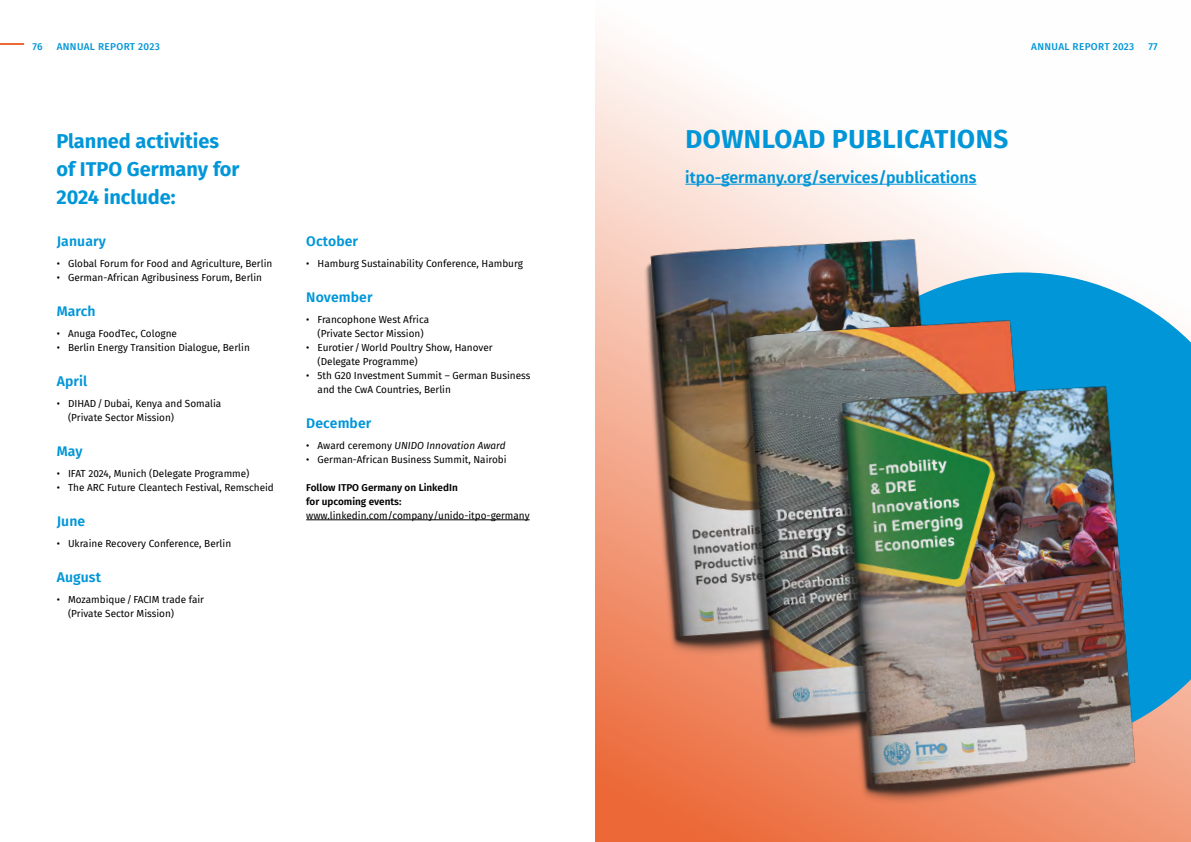
<style>
.page{position:relative;width:1191px;height:842px;background:#fff}
.page>*{position:absolute;margin:0;border:0;box-sizing:border-box;transform-origin:0 0}
.t1{font:700 26px "Fira Sans";letter-spacing:.02em;color:#0096d8}
.t2{font:700 20px/28px "Fira Sans";color:#0096d8}
.t3{font:600 16px "Fira Sans";color:#0096d8}
.t4{font:600 14px "Fira Sans";letter-spacing:.01em;color:#0096d8}
.t5{font:10px/14px "Fira Sans";color:#000}
.t6{font:600 10px/14px "Fira Sans";color:#000}
.t7{font:500 10px "Fira Sans";letter-spacing:.035em;color:#0096d8}
.t8{font:italic 10px "Fira Sans";color:#000}
.s1{font-style:normal}
</style>
<div class="page">
<svg style="left:595px;top:32px;width:596px;height:810px"></svg>
<svg style="left:989px;top:272px;width:202px;height:477px;fill:#0096d8"></svg>
<hr style="left:0;top:43px;width:24px;height:2px;background:#ec6837">
<hr style="left:306px;top:520px;width:223px;height:1px;background:#000">
<img style="left:595px;top:145px;width:394px;height:583px">
<img style="left:727px;top:290px;width:357px;height:515px">
<img style="left:803px;top:292px;width:377px;height:550px">
<p class="t7" style="left:33px;top:38px;width:11px">76</p>
<p class="t7" style="left:57px;top:38px;width:104px">ANNUAL REPORT 2023</p>
<p class="t7" style="left:1031px;top:38px;width:104px">ANNUAL REPORT 2023</p>
<p class="t7" style="left:1148px;top:38px;width:11px">77</p>
<h2 class="t2" style="left:56px;top:126px;width:185px">Planned activities of ITPO Germany for<br>2024 include:</h2>
<h3 class="t4" style="left:57px;top:230px;width:51px">January</h3>
<p class="t5" style="left:57px;top:256px;width:217px">• Global Forum for Food and Agriculture, Berlin</p>
<p class="t5" style="left:57px;top:270px;width:207px">• German-African Agribusiness Forum, Berlin</p>
<h3 class="t4" style="left:57px;top:300px;width:41px">March</h3>
<p class="t5" style="left:57px;top:326px;width:122px">• Anuga FoodTec, Cologne</p>
<p class="t5" style="left:57px;top:340px;width:195px">• Berlin Energy Transition Dialogue, Berlin</p>
<h3 class="t4" style="left:57px;top:370px;width:32px">April</h3>
<p class="t5" style="left:68px;top:396px;width:155px;text-indent:-11px">• DIHAD/Dubai, Kenya and Somalia (Private Sector Mission)</p>
<h3 class="t4" style="left:57px;top:440px;width:27px">May</h3>
<p class="t5" style="left:57px;top:466px;width:194px">• IFAT 2024, Munich (Delegate Programme)</p>
<p class="t5" style="left:57px;top:480px;width:219px">• The ARC Future Cleantech Festival, Remscheid</p>
<h3 class="t4" style="left:57px;top:510px;width:30px">June</h3>
<p class="t5" style="left:57px;top:536px;width:176px">• Ukraine Recovery Conference, Berlin</p>
<h3 class="t4" style="left:57px;top:566px;width:46px">August</h3>
<p class="t5" style="left:68px;top:592px;width:137px;text-indent:-11px">• Mozambique/FACIM trade fair (Private Sector Mission)</p>
<h3 class="t4" style="left:306px;top:230px;width:53px">October</h3>
<p class="t5" style="left:306px;top:256px;width:218px">• Hamburg Sustainability Conference, Hamburg</p>
<h3 class="t4" style="left:306px;top:286px;width:68px">November</h3>
<p class="t5" style="left:306px;top:312px;width:124px;text-align:center">• Francophone West Africa (Private Sector Mission)</p>
<p class="t5" style="left:317px;top:340px;width:177px;text-indent:-11px">• Eurotier/World Poultry Show, Hanover (Delegate Programme)</p>
<p class="t5" style="left:317px;top:368px;width:214px;text-indent:-11px">• 5th G20 Investment Summit – German Business and the CwA Countries, Berlin</p>
<h3 class="t4" style="left:306px;top:412px;width:67px">December</h3>
<p class="t8" style="left:306px;top:438px;width:201px"><span class="s1">• Award ceremony</span> UNIDO Innovation Award</p>
<p class="t5" style="left:306px;top:452px;width:202px">• German-African Business Summit, Nairobi</p>
<p class="t6" style="left:306px;top:480px;width:153px">Follow ITPO Germany on LinkedIn for upcoming events:</p>
<p class="t5" style="left:306px;top:508px;width:225px">www.linkedin.com/company/unido-itpo-germany</p>
<h1 class="t1" style="left:685px;top:117px;width:324px">DOWNLOAD PUBLICATIONS</h1>
<h3 class="t3" style="left:685px;top:164px;width:293px">itpo-germany.org/services/publications</h3>
</div>
